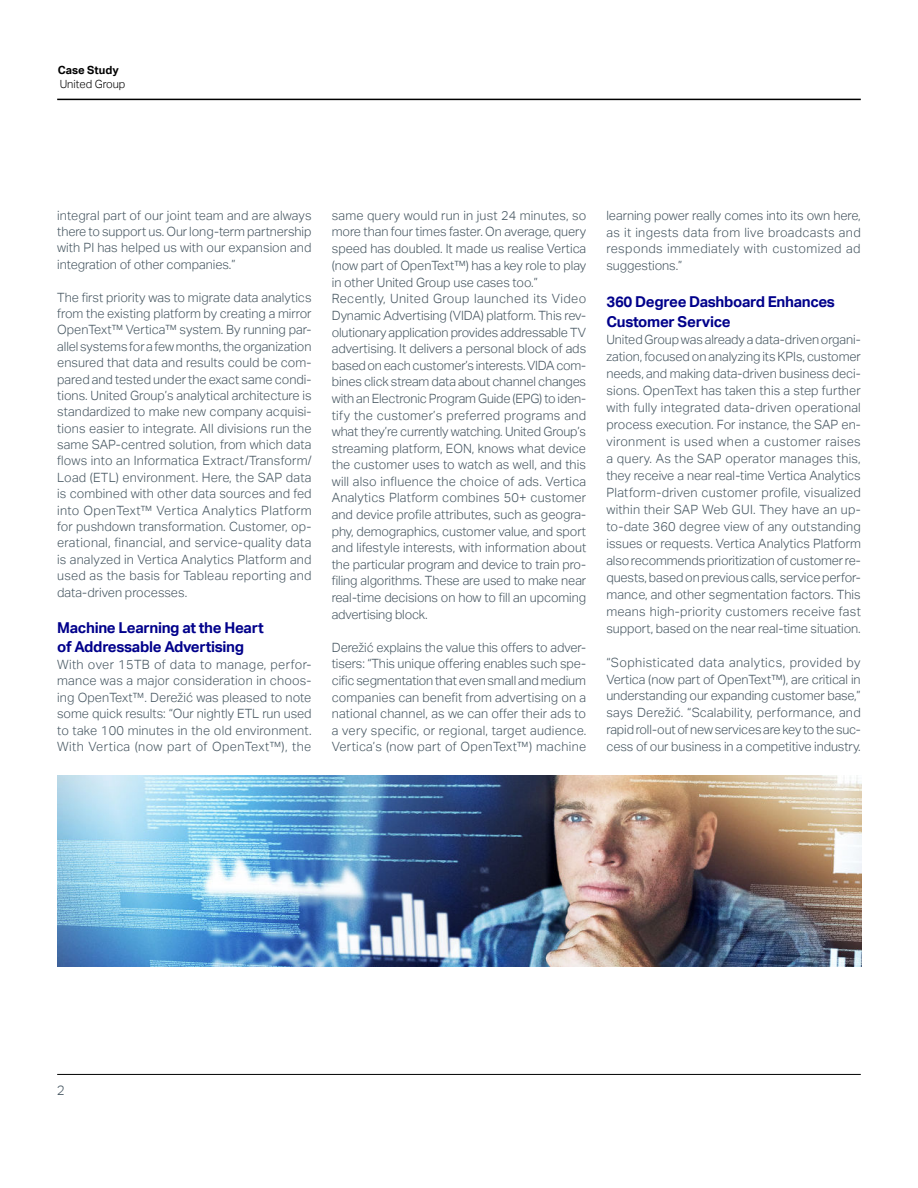
<style>
.page{position:relative;width:918px;height:1188px;background:#fff}
.page>*{position:absolute;margin:0;border:0;box-sizing:border-box;transform-origin:0 0}
.t1{font:700 15px/19.5px "Aktiv Grotesk";letter-spacing:-.02em;color:#00008b}
.t2{font:300 13.5px "Aktiv Grotesk";color:#455560}
.t3{font:300 12.75px/16.6px "Aktiv Grotesk";letter-spacing:-.005em;color:#455560;text-align:justify}
.t4{font:300 11.25px "Aktiv Grotesk";color:#000}
.t5{font:700 11.25px "Aktiv Grotesk";color:#000}
</style>
<div class="page">
<hr style="left:57px;top:1074px;width:804px;height:1px;background:#000">
<hr style="left:57px;top:99px;width:804px;height:1px;background:#000">
<img style="left:57px;top:775px;width:804px;height:192px">
<p class="t5" style="left:58px;top:66px;width:63px">Case Study</p>
<p class="t4" style="left:60px;top:80px;width:67px">United Group</p>
<p class="t3" style="left:57px;top:208px;width:256px">integral part of our joint team and are always there to support us. Our long-term partnership with PI has helped us with our expansion and integration of other companies.”</p>
<p class="t3" style="left:57px;top:289px;width:256px">The first priority was to migrate data analytics from the existing platform by creating a mirror OpenText™ Vertica™ system. By running par&shy;allel systems for a few months, the organization ensured that data and results could be com&shy;pared and tested under the exact same condi&shy;tions. United Group’s analytical architecture is standardized to make new company acquisi&shy;tions easier to integrate. All divisions run the same SAP-centred solution, from which data flows into an Informatica Extract/Transform/ Load (ETL) environment. Here, the SAP data is combined with other data sources and fed into OpenText™ Vertica Analytics Platform for pushdown transformation. Customer, op&shy;erational, financial, and service-quality data is analyzed in Vertica Analytics Platform and used as the basis for Tableau reporting and data-driven processes.</p>
<p class="t1" style="left:57px;top:619px;width:208px">Machine Learning at the Heart of Addressable Advertising</p>
<p class="t3" style="left:57px;top:656px;width:256px">With over 15TB of data to manage, perfor&shy;mance was a major consideration in choos&shy;ing OpenText™. Derežić was pleased to note some quick results: “Our nightly ETL run used to take 100 minutes in the old environment.<br>With Vertica (now part of OpenText™), the</p>
<p class="t3" style="left:332px;top:208px;width:256px;text-align:left">same query would run in just 24 minutes, so more than four times faster. On average, query speed has doubled. It made us realise Vertica (now part of OpenText™) has a key role to play in other United Group use cases too.” Recently, United Group launched its Video Dynamic Advertising (VIDA) platform. This rev&shy;olutionary application provides addressable TV advertising. It delivers a personal block of ads based on each customer’s interests. VIDA com&shy;bines click stream data about channel changes with an Electronic Program Guide (EPG) to iden&shy;tify the customer’s preferred programs and what they’re currently watching. United Group’s streaming platform, EON, knows what device the customer uses to watch as well, and this will also influence the choice of ads. Vertica Analytics Platform combines 50+ customer and device profile attributes, such as geogra&shy;phy, demographics, customer value, and sport and lifestyle interests, with information about the particular program and device to train pro&shy;filing algorithms. These are used to make near real-time decisions on how to fill an upcoming advertising block.</p>
<p class="t3" style="left:332px;top:639px;width:256px">Derežić explains the value this offers to adver&shy;tisers: “This unique offering enables such spe&shy;cific segmentation that even small and medium companies can benefit from advertising on a national channel, as we can offer their ads to a very specific, or regional, target audience.<br>Vertica’s (now part of OpenText™) machine</p>
<p class="t3" style="left:606px;top:208px;width:256px">learning power really comes into its own here, as it ingests data from live broadcasts and responds immediately with customized ad suggestions.”</p>
<p class="t1" style="left:606px;top:293px;width:230px;line-height:20px">360 Degree Dashboard Enhances<br>Customer Service</p>
<p class="t3" style="left:606px;top:332px;width:256px">United Group was already a data-driven organi&shy;zation, focused on analyzing its KPIs, customer needs, and making data-driven business deci&shy;sions. OpenText has taken this a step further with fully integrated data-driven operational process execution. For instance, the SAP en&shy;vironment is used when a customer raises a query. As the SAP operator manages this, they receive a near real-time Vertica Analytics Platform-driven customer profile, visualized within their SAP Web GUI. They have an up&shy;to-date 360 degree view of any outstanding issues or requests. Vertica Analytics Platform also recommends prioritization of customer re&shy;quests, based on previous calls, service perfor&shy;mance, and other segmentation factors. This means high-priority customers receive fast support, based on the near real-time situation.</p>
<p class="t3" style="left:606px;top:654px;width:256px">“Sophisticated data analytics, provided by Vertica (now part of OpenText™), are critical in understanding our expanding customer base,” says Derežić. “Scal ability, performance, and rapid roll-out of new services are key to the suc&shy;cess of our business in a competitive industry.</p>
<p class="t2" style="left:57px;top:1085px;width:9px">2</p>
</div>
